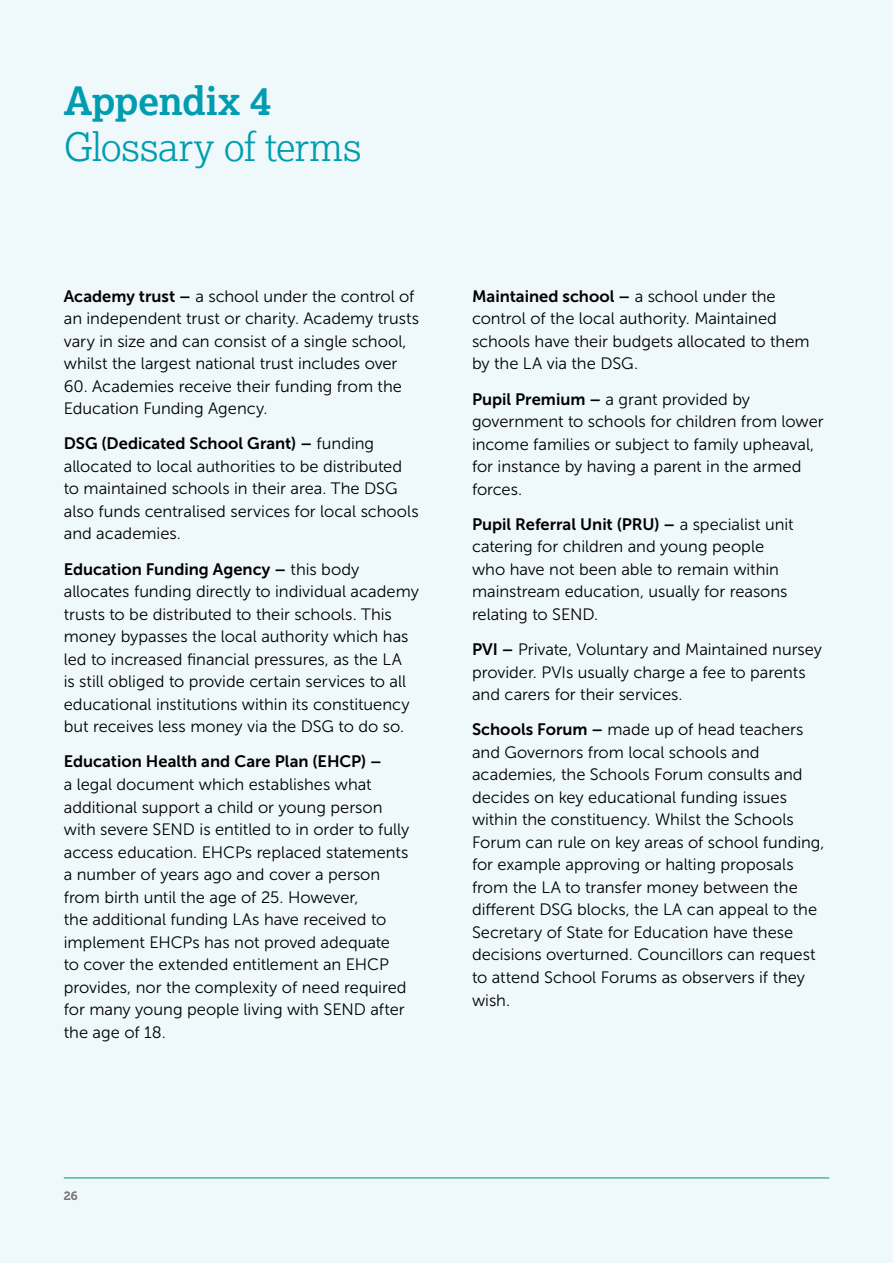
<style>
.page{position:relative;width:893px;height:1263px;background:#eff8fa}
.page>*{position:absolute;margin:0;border:0;box-sizing:border-box;transform-origin:0 0}
.t1{font:300 39px "Lexia";letter-spacing:-.015em;color:#009db1}
.t2{font:700 39px "Lexia";letter-spacing:-.01em;color:#009db1}
.t3{font:16.5px/22.5px "Museo Sans 300";color:#000}
.t4{font:16.5px "Museo Sans 700";color:#000}
.t5{font:12px "Museo 700";color:#706f6f}
.s1{font-family:"Museo Sans 700"}
.s2{font-family:"Museo Sans 300"}
</style>
<div class="page">
<hr style="left:64px;top:1178px;width:765px;height:1px;background:#009870">
<h1 class="t2" style="left:64px;top:76px;width:209px">Appendix 4</h1>
<h1 class="t1" style="left:64px;top:122px;width:299px">Glossary of terms</h1>
<p class="t3" style="left:64px;top:285px;width:357px"><span class="s1">Academy trust –</span> a school under the control of an independent trust or charity. Academy trusts vary in size and can consist of a single school, whilst the largest national trust includes over</p>
<p class="t3" style="left:64px;top:375px;width:340px">60. Academies receive their funding from the<br>Education Funding Agency.</p>
<p class="t4" style="left:64px;top:434px;width:312px">DSG (Dedicated School Grant) – <span class="s2">funding</span></p>
<p class="t3" style="left:64px;top:455px;width:357px">allocated to local authorities to be distributed to maintained schools in their area. The DSG also funds centralised services for local schools and academies.</p>
<p class="t4" style="left:64px;top:560px;width:297px">Education Funding Agency – <span class="s2">this body</span></p>
<p class="t3" style="left:64px;top:580px;width:357px">allocates funding directly to individual academy trusts to be distributed to their schools. This money bypasses the local authority which has led to increased financial pressures, as the LA<br>is still obliged to provide certain services to all educational institutions within its constituency but receives less money via the DSG to do so.</p>
<p class="t4" style="left:64px;top:753px;width:320px">Education Health and Care Plan (EHCP) –</p>
<p class="t3" style="left:64px;top:773px;width:347px">a legal document which establishes what additional support a child or young person with severe SEND is entitled to in order to fully access education. EHCPs replaced statements a number of years ago and cover a person from birth until the age of 25. However,<br>the additional funding LAs have received to implement EHCPs has not proved adequate to cover the extended entitlement an EHCP provides, nor the complexity of need required for many young people living with SEND after the age of 18.</p>
<p class="t4" style="left:472px;top:287px;width:305px">Maintained school – <span class="s2">a school under the</span></p>
<p class="t3" style="left:472px;top:307px;width:339px">control of the local authority. Maintained schools have their budgets allocated to them by the LA via the DSG.</p>
<p class="t3" style="left:472px;top:388px;width:353px"><span class="s1">Pupil Premium –</span> a grant provided by government to schools for children from lower income families or subject to family upheaval, for instance by having a parent in the armed forces.</p>
<p class="t4" style="left:472px;top:515px;width:323px">Pupil Referral Unit (PRU) – <span class="s2">a specialist unit</span></p>
<p class="t3" style="left:472px;top:535px;width:317px">catering for children and young people who have not been able to remain within mainstream education, usually for reasons relating to SEND.</p>
<p class="t3" style="left:472px;top:638px;width:352px"><span class="s1">PVI –</span> Private, Voluntary and Maintained nursey provider. PVIs usually charge a fee to parents and carers for their services.</p>
<p class="t3" style="left:472px;top:719px;width:354px"><span class="s1">Schools Forum –</span> made up of head teachers and Governors from local schools and academies, the Schools Forum consults and decides on key educational funding issues within the constituency. Whilst the Schools Forum can rule on key areas of school funding, for example approving or halting proposals from the LA to transfer money between the different DSG blocks, the LA can appeal to the Secretary of State for Education have these decisions overturned. Councillors can request to attend School Forums as observers if they wish.</p>
<p class="t5" style="left:64px;top:1189px;width:15px">26</p>
</div>
